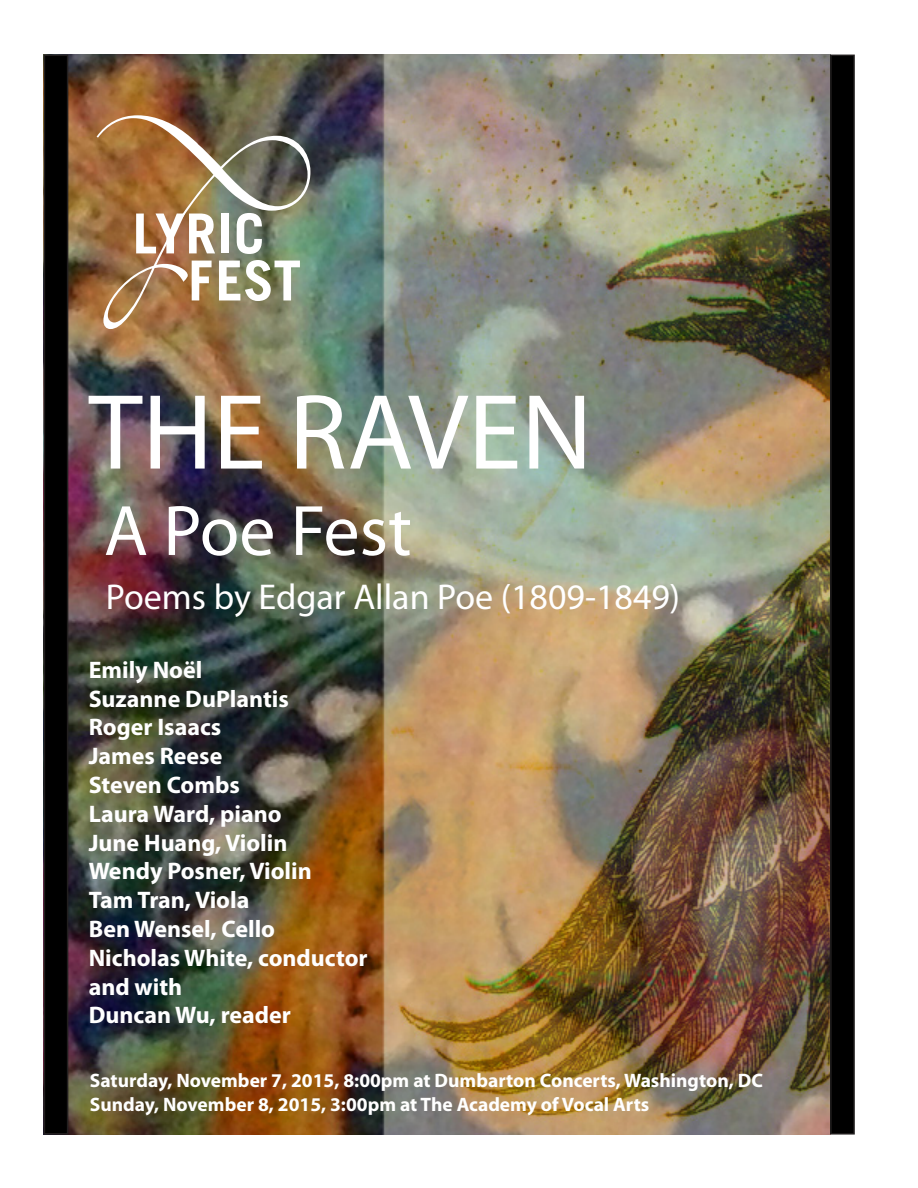
<style>
.page{position:relative;width:918px;height:1188px;background:#fff}
.page>*{position:absolute;margin:0;border:0;box-sizing:border-box;transform-origin:0 0}
.t1{font:108px "Myriad Pro";color:#fff}
.t2{font:72px "Myriad Pro";color:#fff}
.t3{font:36px "Myriad Pro";color:#fff}
.t4{font:700 24px/28.8px "Myriad Pro";color:#fff}
.t5{font:700 19.5px/23.4px "Myriad Pro";color:#fff}
</style>
<div class="page">
<img style="left:68px;top:55px;width:762px;height:1080px">
<div style="left:44px;top:55px;width:24px;height:1079px;background:#000"></div>
<div style="left:44px;top:55px;width:24px;height:1080px;border:2px solid #221f1f"></div>
<img style="left:97px;top:115px;width:213px;height:214px">
<div style="left:831px;top:55px;width:23px;height:1079px;background:#000"></div>
<div style="left:830px;top:55px;width:25px;height:1080px;border:2px solid #221f1f"></div>
<h1 class="t1" style="left:89px;top:392px;width:505px">THE RAVEN</h1>
<h2 class="t2" style="left:104px;top:504px;width:309px">A Poe Fest</h2>
<h3 class="t3" style="left:106px;top:583px;width:576px">Poems by Edgar Allan Poe (1809-1849)</h3>
<p class="t4" style="left:89px;top:657px;width:281px">Emily Noël<br>Suzanne DuPlantis<br>Roger Isaacs<br>James Reese<br>Steven Combs<br>Laura Ward, piano<br>June Huang, Violin<br>Wendy Posner, Violin<br>Tam Tran, Viola<br>Ben Wensel, Cello<br>Nicholas White, conductor and with<br>Duncan Wu, reader</p>
<p class="t5" style="left:90px;top:1071px;width:675px">Saturday, November 7, 2015, 8:00pm at Dumbarton Concerts, Washington, DC<br>Sunday, November 8, 2015, 3:00pm at The Academy of Vocal Arts</p>
</div>
